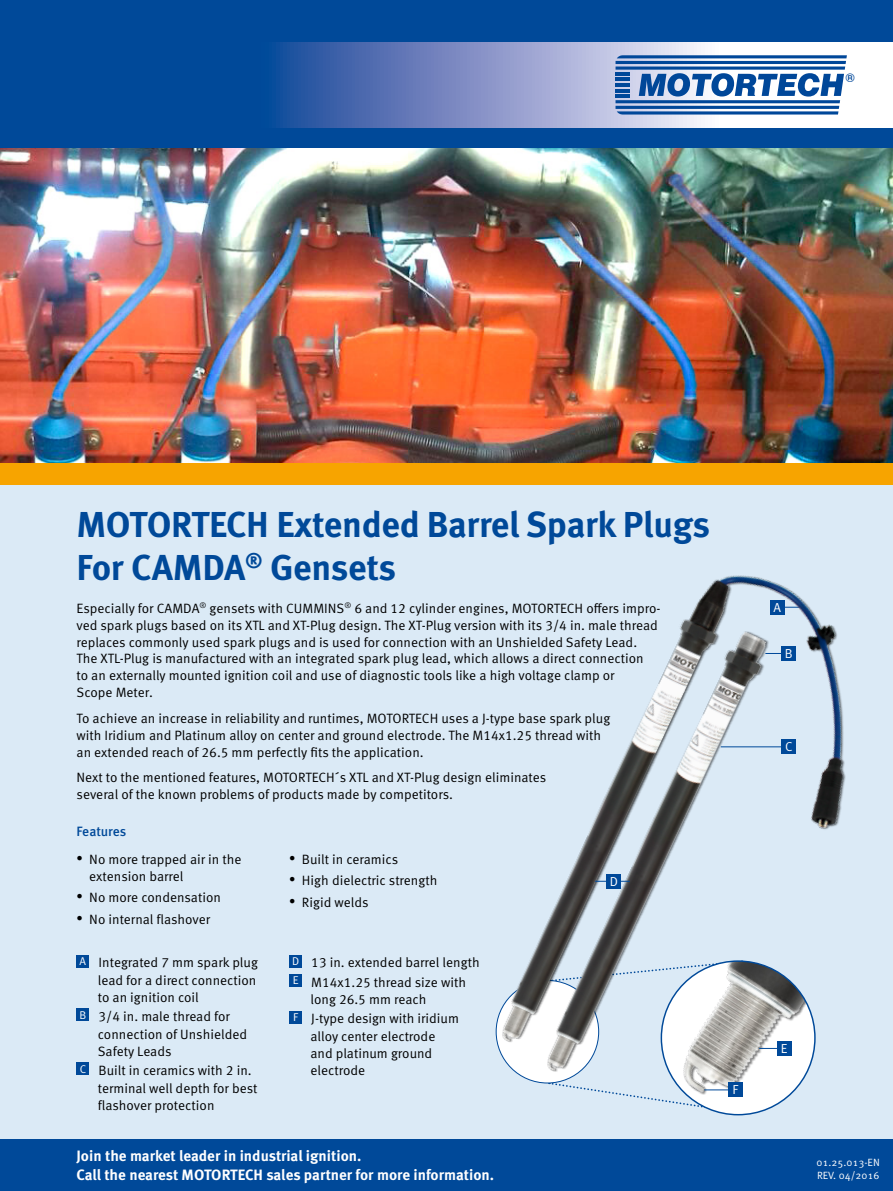
<style>
.page{position:relative;width:893px;height:1191px;background:#dbeaf6}
.page>*{position:absolute;margin:0;border:0;box-sizing:border-box;transform-origin:0 0}
.t1{font:700 36px/43.2px "Meta Pro";letter-spacing:-.01em;color:#004999}
.t2{font:700 15px "Meta Pro";color:#fff}
.t3{font:13.5px/17.2px "Meta Pro Norm";color:#000}
.t4{font:500 13.5px "Meta Pro";letter-spacing:-.01em;color:#004999}
.t5{font:13.05px "Meta Pro Norm";color:#fff}
.t6{font:700 12.75px "Eurostile";color:#004799}
.t7{font:11.25px "Meta Pro Norm";color:#fff}
.t8{font:10.5px "Meta Pro Norm";color:#fff}
.s1{font-family:"Times New Roman";font-size:18px}
</style>
<div class="page">
<div style="left:0;top:0;width:893px;height:149px;background:#004999"></div>
<svg style="left:276px;top:43px;width:617px;height:85px;background:#8e9ecc"></svg>
<hr style="left:615px;top:67px;width:230px;height:3px;background:#004799">
<svg style="left:615px;top:42px;width:248px;height:23px"></svg>
<hr style="left:615px;top:72px;width:15px;height:3px;background:#004799">
<svg style="left:615px;top:73px;width:229px;height:41px"></svg>
<div style="left:0;top:1140px;width:893px;height:51px;background:#004999"></div>
<div style="left:77px;top:954px;width:12px;height:13px;background:#004999"></div>
<div style="left:77px;top:1008px;width:12px;height:13px;background:#004999"></div>
<div style="left:77px;top:1062px;width:12px;height:13px;background:#004999"></div>
<div style="left:289px;top:954px;width:13px;height:13px;background:#004999"></div>
<div style="left:289px;top:974px;width:13px;height:12px;background:#004999"></div>
<div style="left:289px;top:1010px;width:13px;height:13px;background:#004999"></div>
<img style="left:0;top:149px;width:893px;height:314px">
<img style="left:495px;top:575px;width:351px;height:541px">
<div style="left:0;top:463px;width:893px;height:22px;background:#f7a400"></div>
<img style="left:534px;top:614px;width:248px;height:467px">
<div style="left:606px;top:874px;width:15px;height:14px;background:#004999"></div>
<div style="left:728px;top:1082px;width:14px;height:15px;background:#004999"></div>
<svg style="left:549px;top:1081px;width:180px;height:28px"></svg>
<p class="t6" style="left:845px;top:71px;width:11px">®</p>
<p class="t1" style="left:77px;top:500px;width:635px">MOTORTECH Extended Barrel Spark Plugs<br>For CAMDA<sup>®</sup> Gensets</p>
<p class="t3" style="left:77px;top:598px;width:585px">Especially for CAMDA<sup>®</sup> gensets with CUMMINS<sup>®</sup> 6 and 12 cylinder engines, MOTORTECH offers impro&shy;ved spark plugs based on its XTL and XT-Plug design. The XT-Plug version with its 3/4 in. male thread replaces commonly used spark plugs and is used for connection with an Unshielded Safety Lead.<br>The XTL-Plug is manufactured with an integrated spark plug lead, which allows a direct connection<br>to an externally mounted ignition coil and use of diagnostic tools like a high voltage clamp or<br>Scope Meter.</p>
<p class="t3" style="left:77px;top:709px;width:535px">To achieve an increase in reliability and runtimes, MOTORTECH uses a J-type base spark plug with Iridium and Platinum alloy on center and ground electrode. The M14x1.25 thread with an extended reach of 26.5 mm perfectly fits the application.</p>
<p class="t3" style="left:77px;top:768px;width:471px">Next to the mentioned features, MOTORTECH´s XTL and XT-Plug design eliminates several of the known problems of products made by competitors.</p>
<p class="t4" style="left:77px;top:821px;width:51px">Features</p>
<p class="t3" style="left:89px;top:849px;width:154px;text-indent:-13px"><span class="s1">•</span> No more trapped air in the extension barrel</p>
<p class="t3" style="left:77px;top:888px;width:146px"><span class="s1">•</span> No more condensation</p>
<p class="t3" style="left:77px;top:909px;width:135px"><span class="s1">•</span> No internal flashover</p>
<p class="t7" style="left:80px;top:952px;width:8px">A</p>
<p class="t3" style="left:98px;top:953px;width:162px;text-align:justify">Integrated 7 mm spark plug lead for a direct connection to an ignition coil</p>
<p class="t7" style="left:79px;top:1006px;width:8px">B</p>
<p class="t3" style="left:98px;top:1007px;width:151px">3/4 in. male thread for connection of Unshielded<br>Safety Leads</p>
<p class="t7" style="left:80px;top:1060px;width:8px">C</p>
<p class="t3" style="left:98px;top:1061px;width:161px">Built in ceramics with 2 in. terminal well depth for best flashover protection</p>
<p class="t3" style="left:289px;top:849px;width:111px"><span class="s1">•</span> Built in ceramics</p>
<p class="t3" style="left:289px;top:871px;width:150px"><span class="s1">•</span> High dielectric strength</p>
<p class="t3" style="left:289px;top:892px;width:81px"><span class="s1">•</span> Rigid welds</p>
<p class="t7" style="left:292px;top:952px;width:9px">D</p>
<p class="t3" style="left:311px;top:953px;width:170px">13 in. extended barrel length</p>
<p class="t7" style="left:293px;top:971px;width:7px">E</p>
<p class="t3" style="left:310px;top:972px;width:157px">M14x1.25 thread size with long 26.5 mm reach</p>
<p class="t7" style="left:293px;top:1008px;width:6px">F</p>
<p class="t3" style="left:310px;top:1009px;width:150px">J-type design with iridium alloy center electrode and platinum ground electrode</p>
<p class="t2" style="left:77px;top:1144px;width:286px">Join the market leader in industrial ignition.</p>
<p class="t2" style="left:77px;top:1162px;width:419px">Call the nearest MOTORTECH sales partner for more information.</p>
<p class="t5" style="left:610px;top:871px;width:10px">D</p>
<p class="t5" style="left:732px;top:1079px;width:7px">F</p>
<p class="t5" style="left:773px;top:597px;width:9px">A</p>
<p class="t5" style="left:785px;top:643px;width:9px">B</p>
<p class="t5" style="left:785px;top:737px;width:9px">C</p>
<p class="t5" style="left:781px;top:1038px;width:8px">E</p>
<p class="t8" style="left:816px;top:1154px;width:65px">01.25.013-EN</p>
<p class="t8" style="left:817px;top:1167px;width:64px">REV. 04/2016</p>
</div>
